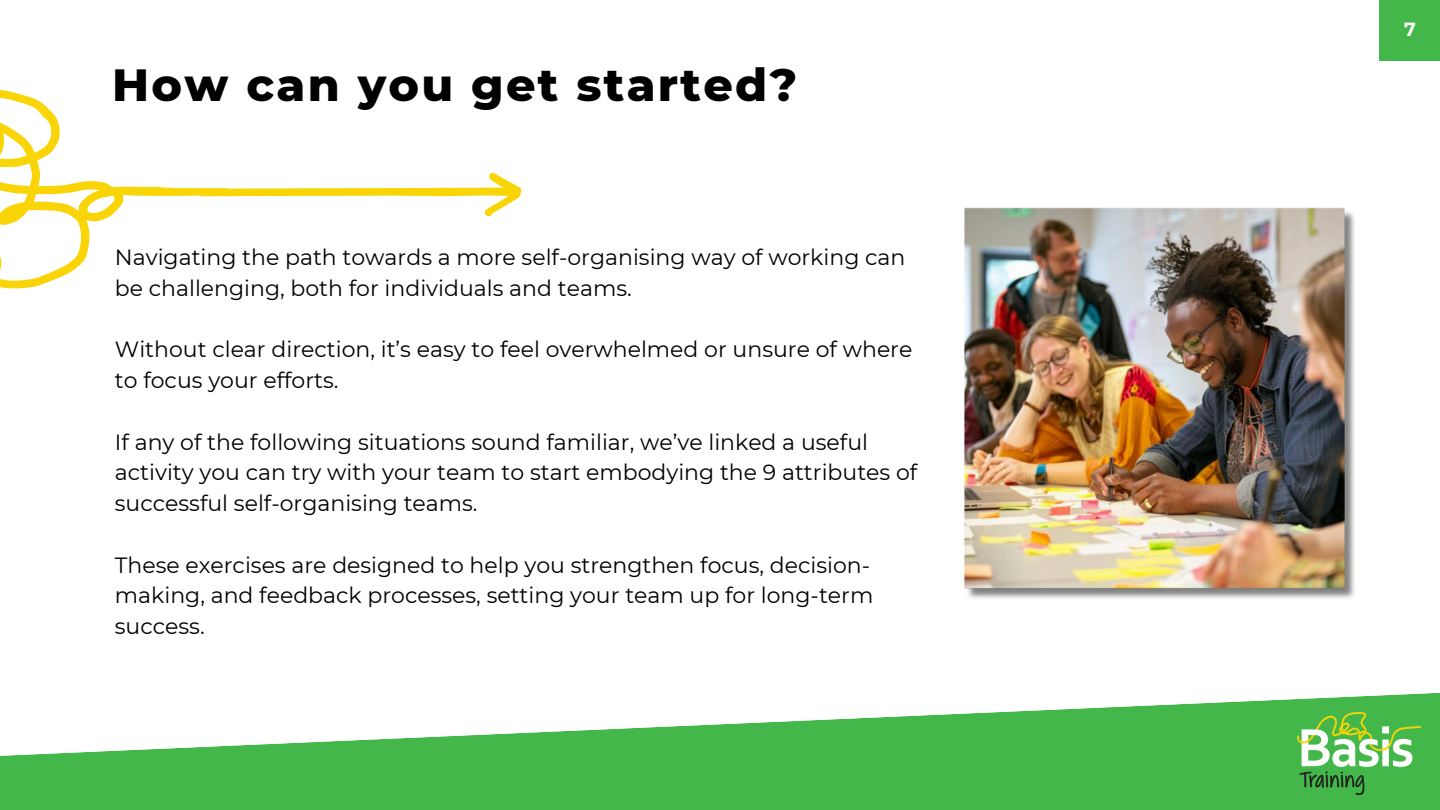
<style>
.page{position:relative;width:1440px;height:810px;background:#fff}
.page>*{position:absolute;margin:0;border:0;box-sizing:border-box;transform-origin:0 0}
.t1{font:800 46px "Montserrat";letter-spacing:.05em;color:#000}
.t2{font:22px/30.8px "Montserrat";color:#000}
.t3{font:700 19px "Montserrat";color:#fff}
</style>
<div class="page">
<svg style="left:0;top:693px;width:1440px;height:117px;fill:#43b74a"></svg>
<img style="left:1298px;top:713px;width:122px;height:81px">
<svg style="left:0;top:90px;width:90px;height:198px"></svg>
<svg style="left:109px;top:172px;width:413px;height:44px"></svg>
<div style="left:1379px;top:0;width:61px;height:61px;background:#43b74a"></div>
<img style="left:964px;top:207px;width:391px;height:392px">
<p class="t1" style="left:112px;top:56px;width:686px">How can you get started?</p>
<p class="t2" style="left:115px;top:242px;width:792px">Navigating the path towards a more self-organising way of working can be challenging, both for individuals and teams.</p>
<p class="t2" style="left:115px;top:334px;width:799px">Without clear direction, it’s easy to feel overwhelmed or unsure of where to focus your efforts.</p>
<p class="t2" style="left:115px;top:426px;width:804px">If any of the following situations sound familiar, we’ve linked a useful activity you can try with your team to start embodying the 9 attributes of successful self-organising teams.</p>
<p class="t2" style="left:115px;top:549px;width:760px">These exercises are designed to help you strengthen focus, decision&shy;making, and feedback processes, setting your team up for long-term success.</p>
<p class="t3" style="left:1404px;top:18px;width:13px">7</p>
</div>
